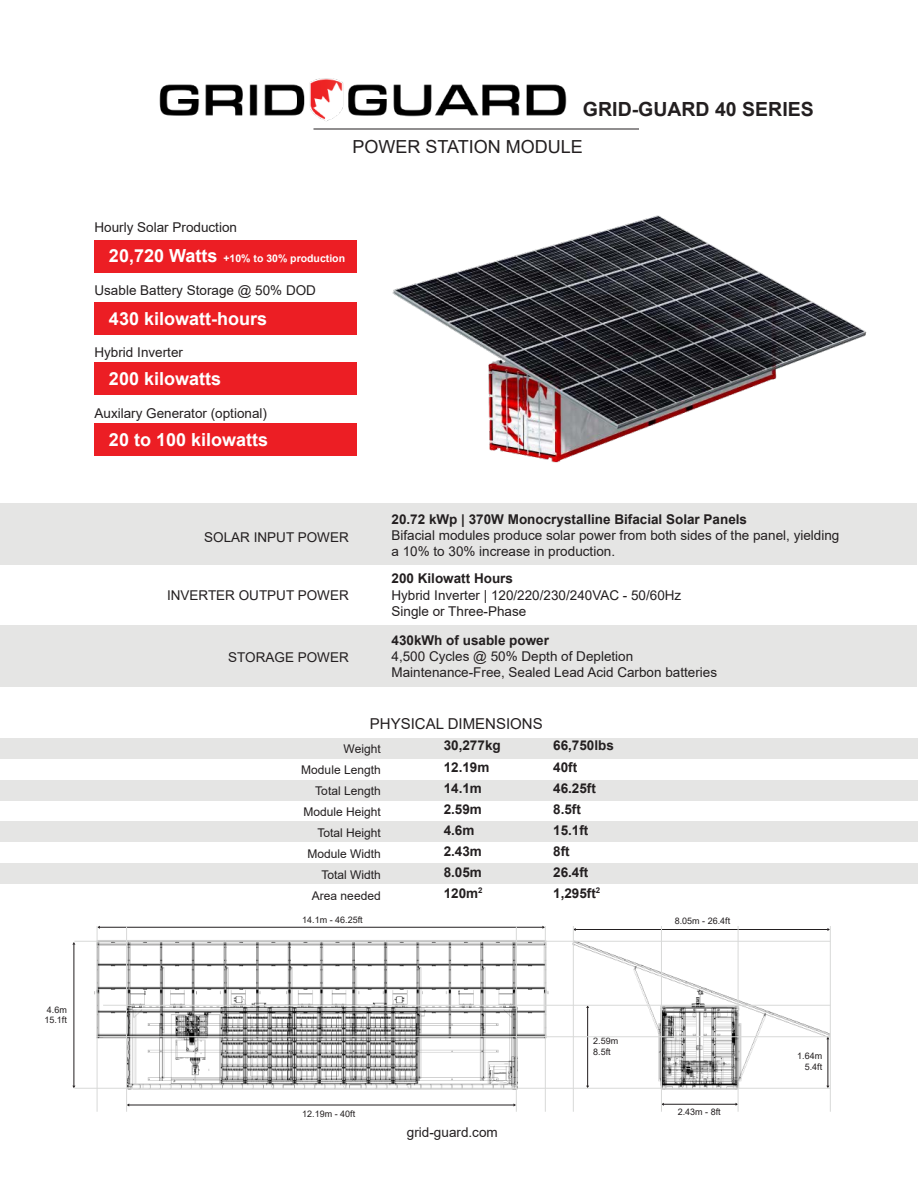
<style>
.page{position:relative;width:918px;height:1188px;background:#fff}
.page>*{position:absolute;margin:0;border:0;box-sizing:border-box;transform-origin:0 0}
.t1{font:700 19.5px "Arial";color:#231f20}
.t2{font:700 18px "Arial";color:#fff}
.t3{font:18px "Arial";color:#231f20}
.t4{font:15px "Arial";color:#231f20}
.t5{font:13.5px/16.2px "Arial";color:#231f20}
.t6{font:700 13.5px/21px "Arial";color:#231f20}
.t7{font:12px/21px "Arial";color:#231f20;text-align:right}
.t8{font:700 10.5px "Arial";color:#fff}
.t9{font:9px/10.8px "Arial";color:#231f20}
</style>
<div class="page">
<div style="left:94px;top:240px;width:263px;height:33px;background:#ec1e24"></div>
<div style="left:94px;top:302px;width:263px;height:33px;background:#ec1e24"></div>
<div style="left:94px;top:362px;width:263px;height:33px;background:#ec1e24"></div>
<div style="left:94px;top:423px;width:263px;height:33px;background:#ec1e24"></div>
<img style="left:572px;top:926px;width:258px;height:186px">
<img style="left:72px;top:925px;width:477px;height:187px">
<div style="left:0;top:626px;width:917px;height:61px;background:#e5e5e4"></div>
<div style="left:0;top:503px;width:917px;height:61px;background:#e5e5e4"></div>
<div style="left:0;top:738px;width:918px;height:21px;background:#e5e5e4"></div>
<div style="left:0;top:780px;width:918px;height:21px;background:#e5e5e4"></div>
<div style="left:0;top:822px;width:918px;height:20px;background:#e5e5e4"></div>
<div style="left:0;top:863px;width:918px;height:21px;background:#e5e5e4"></div>
<img style="left:159px;top:78px;width:408px;height:44px">
<hr style="left:314px;top:129px;width:325px;height:1px;background:#231f20">
<hr style="left:129px;top:1105px;width:385px;height:1px;background:#231f20">
<hr style="left:99px;top:927px;width:444px;height:1px;background:#231f20">
<hr style="left:575px;top:929px;width:253px;height:1px;background:#231f20">
<hr style="left:663px;top:1104px;width:73px;height:1px;background:#231f20">
<hr style="left:74px;top:944px;width:1px;height:142px;background:#231f20">
<hr style="left:828px;top:1039px;width:1px;height:47px;background:#231f20">
<hr style="left:587px;top:1008px;width:1px;height:78px;background:#231f20">
<hr style="left:74px;top:1088px;width:756px;height:1px;background:#d8d9d8">
<hr style="left:74px;top:941px;width:756px;height:1px;background:#d8d9d8">
<hr style="left:103px;top:1036px;width:727px;height:1px;background:#d8d9d8">
<hr style="left:103px;top:1005px;width:727px;height:1px;background:#d8d9d8">
<hr style="left:97px;top:926px;width:1px;height:186px;background:#d8d9d8">
<hr style="left:126px;top:926px;width:1px;height:186px;background:#d8d9d8">
<hr style="left:545px;top:926px;width:1px;height:186px;background:#d8d9d8">
<hr style="left:516px;top:926px;width:1px;height:186px;background:#d8d9d8">
<hr style="left:573px;top:926px;width:1px;height:186px;background:#d8d9d8">
<hr style="left:661px;top:926px;width:1px;height:186px;background:#d8d9d8">
<hr style="left:830px;top:926px;width:1px;height:186px;background:#d8d9d8">
<hr style="left:738px;top:926px;width:1px;height:186px;background:#d8d9d8">
<img style="left:392px;top:215px;width:475px;height:248px">
<h1 class="t1" style="left:583px;top:95px;width:232px">GRID-GUARD 40 SERIES</h1>
<h2 class="t3" style="left:353px;top:134px;width:232px">POWER STATION MODULE</h2>
<p class="t5" style="left:94px;top:219px;width:144px">Hourly Solar Production</p>
<h2 class="t2" style="left:109px;top:243px;width:110px">20,720 Watts</h2>
<p class="t8" style="left:223px;top:251px;width:123px">+10% to 30% production</p>
<p class="t5" style="left:94px;top:282px;width:223px">Usable Battery Storage @ 50% DOD</p>
<h2 class="t2" style="left:109px;top:306px;width:160px">430 kilowatt-hours</h2>
<p class="t5" style="left:94px;top:344px;width:90px">Hybrid Inverter</p>
<h2 class="t2" style="left:109px;top:366px;width:114px">200 kilowatts</h2>
<p class="t5" style="left:94px;top:405px;width:174px">Auxilary Generator (optional)</p>
<h2 class="t2" style="left:109px;top:427px;width:161px">20 to 100 kilowatts</h2>
<p class="t5" style="left:204px;top:529px;width:146px">SOLAR INPUT POWER</p>
<p class="t5" style="left:167px;top:587px;width:183px">INVERTER OUTPUT POWER</p>
<p class="t5" style="left:228px;top:649px;width:122px">STORAGE POWER</p>
<p class="t6" style="left:392px;top:508px;width:357px">20.72 kWp | 370W Monocrystalline Bifacial Solar Panels</p>
<p class="t5" style="left:392px;top:527px;width:449px">Bifacial modules produce solar power from both sides of the panel, yielding a 10% to 30% increase in production.</p>
<p class="t6" style="left:392px;top:568px;width:123px">200 Kilowatt Hours</p>
<p class="t5" style="left:392px;top:587px;width:291px">Hybrid Inverter | 120/220/230/240VAC - 50/60Hz<br>Single or Three-Phase</p>
<p class="t6" style="left:392px;top:630px;width:159px">430kWh of usable power</p>
<p class="t5" style="left:392px;top:648px;width:327px">4,500 Cycles @ 50% Depth of Depletion<br>Maintenance-Free, Sealed Lead Acid Carbon batteries</p>
<p class="t4" style="left:370px;top:713px;width:174px">PHYSICAL DIMENSIONS</p>
<p class="t7" style="left:301px;top:739px;width:81px">Weight<br>Module Length<br>Total Length<br>Module Height<br>Total Height<br>Module Width<br>Total Width<br>Area needed</p>
<p class="t6" style="left:444px;top:735px;width:59px">30,277kg<br>12.19m<br>14.1m<br>2.59m<br>4.6m<br>2.43m<br>8.05m<br>120m<sup>2</sup></p>
<p class="t6" style="left:553px;top:735px;width:62px">66,750lbs<br>40ft<br>46.25ft<br>8.5ft<br>15.1ft<br>8ft<br>26.4ft<br>1,295ft<sup>2</sup></p>
<p class="t9" style="left:302px;top:915px;width:62px">14.1m - 46.25ft</p>
<p class="t9" style="left:675px;top:915px;width:57px">8.05m - 26.4ft</p>
<p class="t9" style="left:44px;top:1004px;width:24px">4.6m<br>15.1ft</p>
<p class="t9" style="left:302px;top:1108px;width:55px">12.19m - 40ft</p>
<p class="t5" style="left:407px;top:1124px;width:92px">grid-guard.com</p>
<p class="t9" style="left:593px;top:1035px;width:27px">2.59m<br>8.5ft</p>
<p class="t9" style="left:678px;top:1106px;width:45px">2.43m - 8ft</p>
<p class="t9" style="left:797px;top:1050px;width:27px;text-align:right">1.64m<br>5.4ft</p>
</div>
